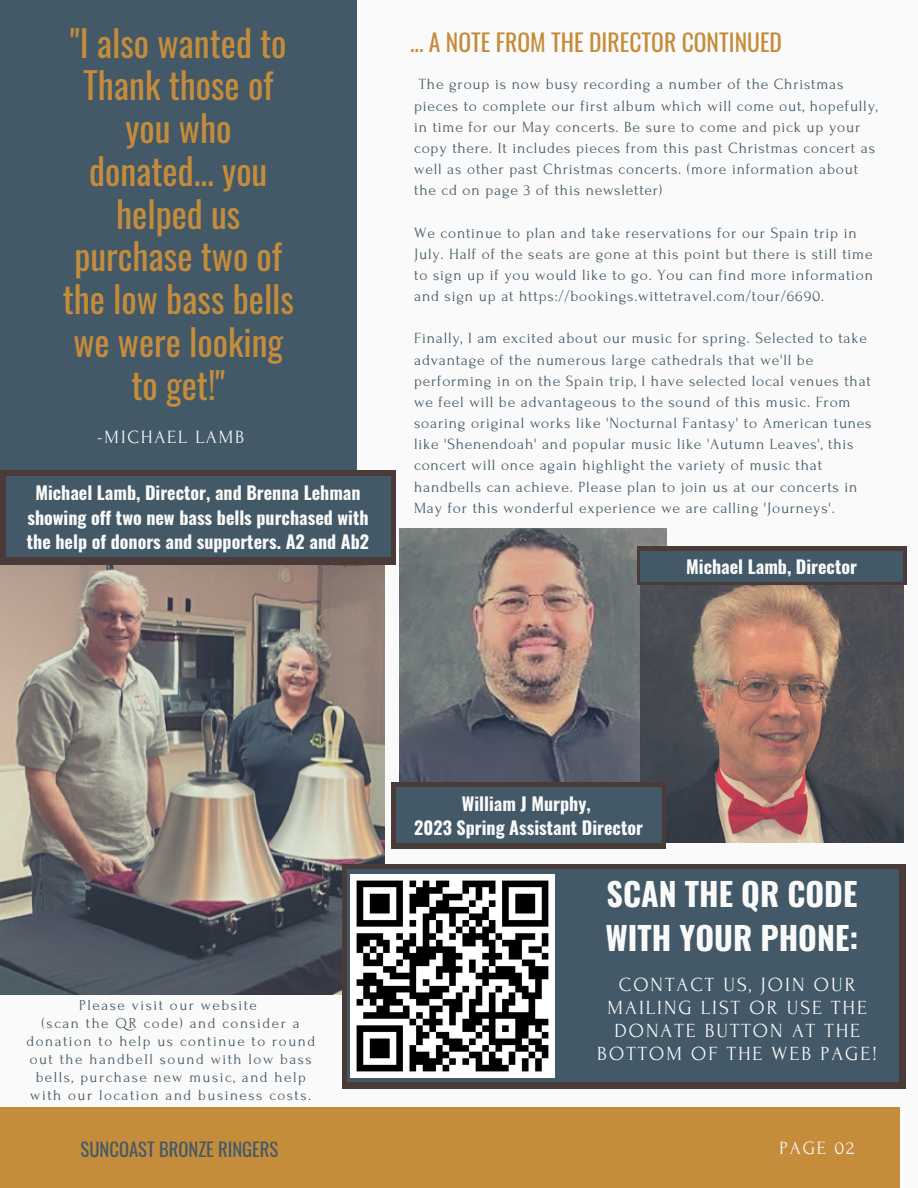
<style>
.page{position:relative;width:918px;height:1188px;background:#fafafa}
.page>*{position:absolute;margin:0;border:0;box-sizing:border-box;transform-origin:0 0}
.t1{font:36px/42.8px "Oswald";color:#c48c3b;text-align:center}
.t2{font:700 32.1px/44.1px "Oswald";color:#fafafa}
.t3{font:23.7px "Oswald";color:#c48c3b}
.t4{font:20.1px/23px "Forum";letter-spacing:.1em;color:#fafafa;text-align:center}
.t5{font:18.6px "Oswald";color:#435967}
.t6{font:18.6px "Forum";letter-spacing:.1em;color:#fafafa}
.t7{font:700 18px/24.8px "Oswald";color:#fafafa;text-align:center}
.t8{font:15.6px/21.1px "Forum";letter-spacing:.05em;color:#435967}
.t9{font:15.15px/17.9px "Forum";letter-spacing:.1em;color:#435967;text-align:center}
</style>
<div class="page">
<div style="left:0;top:0;width:357px;height:570px;background:#435967"></div>
<div style="left:0;top:1107px;width:900px;height:81px;background:#c48c3b"></div>
<img style="left:0;top:564px;width:385px;height:431px">
<div style="left:0;top:470px;width:396px;height:94px;background:#4a3b38"></div>
<div style="left:6px;top:476px;width:385px;height:81px;background:#435967"></div>
<div style="left:342px;top:864px;width:564px;height:225px;background:#4a3b38"></div>
<div style="left:347px;top:870px;width:551px;height:212px;background:#435967"></div>
<img style="left:400px;top:528px;width:266px;height:254px">
<img style="left:641px;top:585px;width:263px;height:257px">
<div style="left:392px;top:782px;width:274px;height:66px;background:#4a3b38"></div>
<div style="left:396px;top:788px;width:265px;height:55px;background:#435967"></div>
<svg style="left:637px;top:547px;width:270px;height:38px;fill:#4a3b38"></svg>
<div style="left:641px;top:551px;width:262px;height:30px;background:#435967"></div>
<img style="left:351px;top:874px;width:203px;height:204px">
<h1 class="t1" style="left:70px;top:20px;width:218px">"I also wanted to</h1>
<h3 class="t3" style="left:410px;top:24px;width:373px">... A NOTE FROM THE DIRECTOR CONTINUED</h3>
<h1 class="t1" style="left:63px;top:63px;width:233px">Thank those of you who donated... you helped us purchase two of the low bass bells we were looking to get!"</h1>
<p class="t6" style="left:97px;top:427px;width:149px">-MICHAEL LAMB</p>
<p class="t8" style="left:414px;top:74px;width:465px;text-indent:5px">The group is now busy recording a number of the Christmas pieces to complete our first album which will come out, hopefully, in time for our May concerts. Be sure to come and pick up your copy there. It includes pieces from this past Christmas concert as well as other past Christmas concerts. (more information about the cd on page 3 of this newsletter)</p>
<p class="t8" style="left:414px;top:222px;width:461px">We continue to plan and take reservations for our Spain trip in July. Half of the seats are gone at this point but there is still time to sign up if you would like to go. You can find more information and sign up at https://bookings.wittetravel.com/tour/6690.</p>
<p class="t8" style="left:414px;top:328px;width:459px">Finally, I am excited about our music for spring. Selected to take advantage of the numerous large cathedrals that we'll be performing in on the Spain trip, I have selected local venues that we feel will be advantageous to the sound of this music. From soaring original works like 'Nocturnal Fantasy' to American tunes like 'Shenendoah' and popular music like 'Autumn Leaves', this concert will once again highlight the variety of music that handbells can achieve. Please plan to join us at our concerts in May for this wonderful experience we are calling 'Journeys'.</p>
<p class="t7" style="left:27px;top:479px;width:344px">Michael Lamb, Director, and Brenna Lehman showing off two new bass bells purchased with the help of donors and supporters. A2 and Ab2</p>
<p class="t9" style="left:26px;top:997px;width:290px">Please visit our website<br>(scan the QR code) and consider a donation to help us continue to round out the handbell sound with low bass bells, purchase new music, and help with our location and business costs.</p>
<p class="t7" style="left:686px;top:553px;width:172px">Michael Lamb, Director</p>
<p class="t7" style="left:414px;top:790px;width:230px">William J Murphy,<br>2023 Spring Assistant Director</p>
<h2 class="t2" style="left:606px;top:871px;width:254px">SCAN THE QR CODE<br>WITH YOUR PHONE:</h2>
<p class="t4" style="left:597px;top:973px;width:281px">CONTACT US, JOIN OUR<br>MAILING LIST OR USE THE<br>DONATE BUTTON AT THE<br>BOTTOM OF THE WEB PAGE!</p>
<p class="t5" style="left:81px;top:1135px;width:199px">SUNCOAST BRONZE RINGERS</p>
<p class="t6" style="left:780px;top:1138px;width:76px">PAGE 02</p>
</div>
